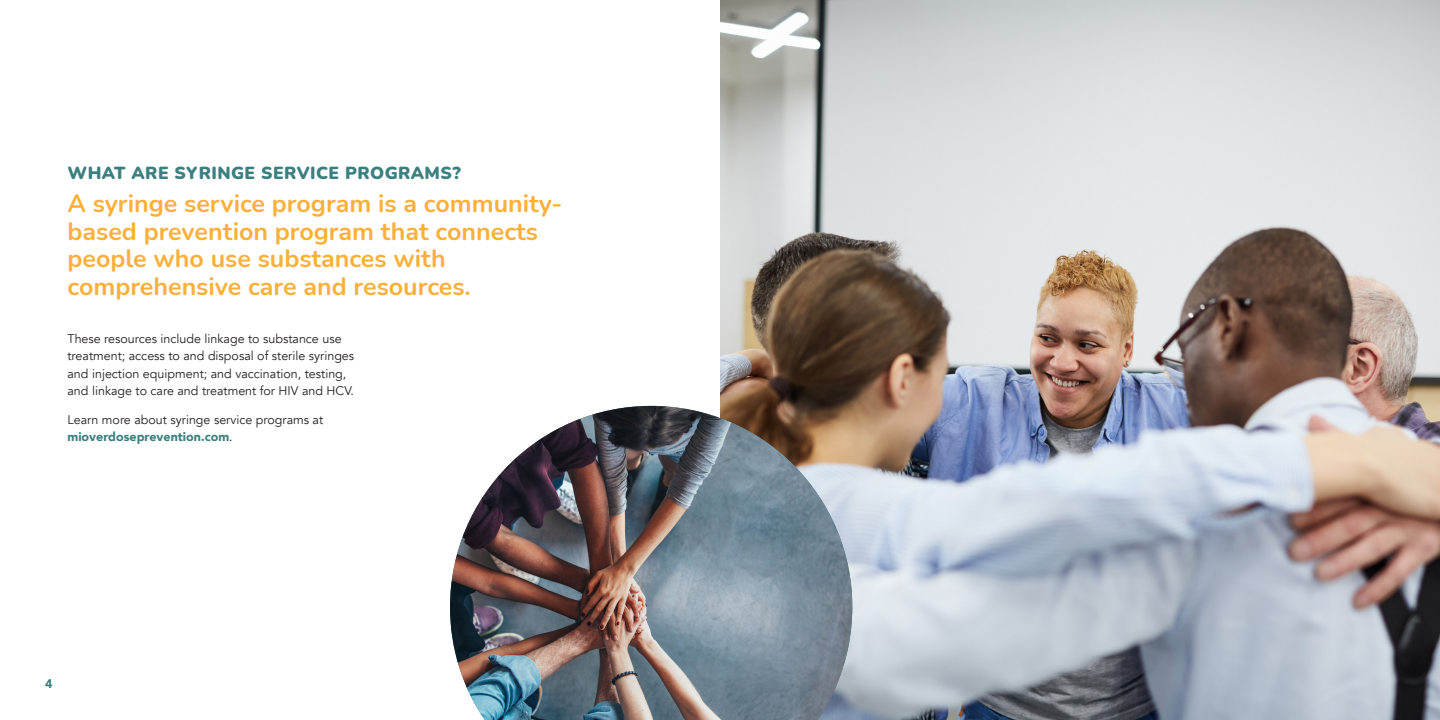
<style>
.page{position:relative;width:1440px;height:720px;background:#fff}
.page>*{position:absolute;margin:0;border:0;box-sizing:border-box;transform-origin:0 0}
.t1{font:700 25px/27.5px "Nunito";color:#fbb03b}
.t2{font:900 17.5px "Nunito";letter-spacing:.025em;color:#3c7f7f}
.t3{font:12.5px/17.5px "Avenir";color:#231f20}
.t4{font:900 12.5px "Avenir";color:#3c7f7f}
.s1{font-weight:900;color:#3c7f7f}
</style>
<div class="page">
<img style="left:720px;top:0;width:720px;height:720px">
<img style="left:450px;top:406px;width:402px;height:314px">
<p class="t2" style="left:68px;top:160px;width:395px">WHAT ARE SYRINGE SERVICE PROGRAMS?</p>
<p class="t1" style="left:68px;top:189px;width:496px">A syringe service program is a community&shy;based prevention program that connects people who use substances with comprehensive care and resources.</p>
<p class="t3" style="left:68px;top:330px;width:288px">These resources include linkage to substance use treatment; access to and disposal of sterile syringes and injection equipment; and vaccination, testing, and linkage to care and treatment for HIV and HCV.</p>
<p class="t3" style="left:68px;top:411px;width:257px">Learn more about syringe service programs at <span class="s1">mioverdoseprevention.com</span>.</p>
<p class="t4" style="left:45px;top:672px;width:9px">4</p>
</div>
